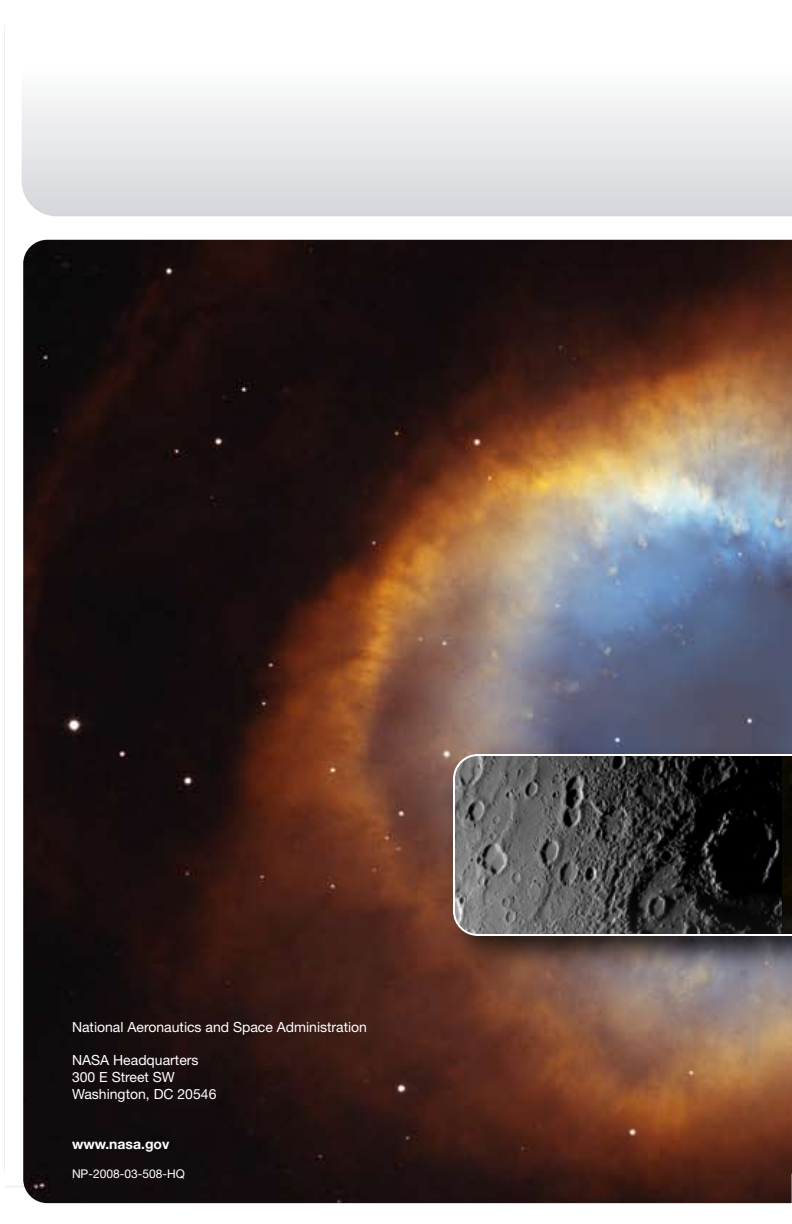
<style>
.page{position:relative;width:792px;height:1224px;background:#fff}
.page>*{position:absolute;margin:0;border:0;box-sizing:border-box;transform-origin:0 0}
.t1{font:14px/16.8px "Helvetica Neue LT Std";color:#fff}
.t2{font:700 14px "Helvetica Neue LT Std";color:#fff}
.t3{font:12px "Helvetica Neue LT Std";color:#fff}
</style>
<div class="page">
<img style="left:23px;top:240px;width:769px;height:963px">
<img style="left:436px;top:737px;width:356px;height:242px">
<svg style="left:453px;top:754px;width:339px;height:182px;background:#434242"></svg>
<svg style="left:22px;top:93px;width:770px;height:123px"></svg>
<hr style="left:791px;top:1174px;width:1px;height:32px;background:#fff">
<p class="t1" style="left:72px;top:1018px;width:297px">National Aeronautics and Space Administration</p>
<p class="t1" style="left:72px;top:1052px;width:146px">NASA Headquarters<br>300 E Street SW<br>Washington, DC 20546</p>
<p class="t2" style="left:72px;top:1136px;width:99px">www.nasa.gov</p>
<p class="t3" style="left:72px;top:1166px;width:114px">NP-2008-03-508-HQ</p>
</div>
